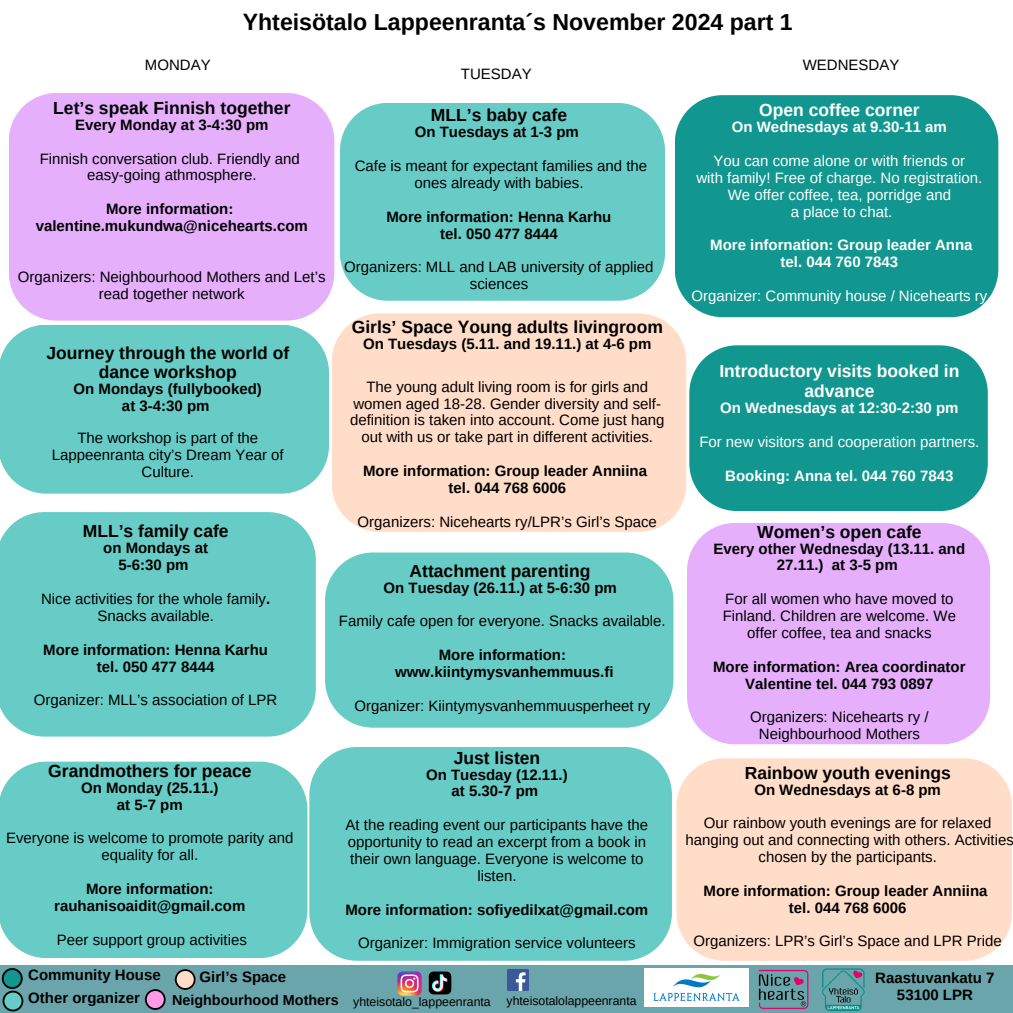
<style>
.page{position:relative;width:1013px;height:1013px;background:#fff}
.page>*{position:absolute;margin:0;border:0;box-sizing:border-box;transform-origin:0 0}
.t1{font:700 23.12px "Arimo";color:#000}
.t2{font:700 17.5px/19.8px "Arimo";color:#000;text-align:center}
.t3{font:700 17.5px/19.8px "Arimo";color:#fff;text-align:center}
.t4{font:15px/16.9px "Arimo";color:#000;text-align:center}
.t5{font:700 15px/16.9px "Arimo";color:#000;text-align:center}
.t6{font:15px/16.9px "Arimo";color:#fff;text-align:center}
.t7{font:700 15px/16.9px "Arimo";color:#fff;text-align:center}
.t8{font:700 14.38px "Arimo";color:#000}
.t9{font:12.25px "Arimo";color:#000}
.s1{font-weight:700}
</style>
<div class="page">
<div style="left:0;top:512px;width:315px;height:224px;background:#68ccc6"></div>
<div style="left:0;top:761px;width:307px;height:197px;background:#68ccc6"></div>
<div style="left:675px;top:95px;width:323px;height:222px;background:#11978f"></div>
<div style="left:0;top:965px;width:1012px;height:47px;background:#6ba5ac"></div>
<svg style="left:2px;top:968px;width:21px;height:43px"></svg>
<svg style="left:175px;top:969px;width:20px;height:20px"></svg>
<svg style="left:145px;top:989px;width:20px;height:20px"></svg>
<img style="left:644px;top:968px;width:104px;height:38px">
<img style="left:822px;top:968px;width:43px;height:43px">
<img style="left:758px;top:969px;width:51px;height:40px">
<img style="left:397px;top:971px;width:11px;height:24px">
<img style="left:408px;top:971px;width:44px;height:25px">
<img style="left:507px;top:969px;width:21px;height:21px">
<div style="left:676px;top:758px;width:335px;height:202px;background:#ffddc8"></div>
<div style="left:687px;top:523px;width:303px;height:221px;background:#e6affc"></div>
<div style="left:689px;top:345px;width:298px;height:166px;background:#11978f"></div>
<div style="left:340px;top:103px;width:325px;height:198px;background:#68ccc6"></div>
<div style="left:309px;top:747px;width:363px;height:213px;background:#68ccc6"></div>
<div style="left:325px;top:552px;width:348px;height:175px;background:#68ccc6"></div>
<div style="left:0;top:325px;width:329px;height:168px;background:#68ccc6"></div>
<div style="left:332px;top:313px;width:354px;height:219px;background:#ffddc8"></div>
<div style="left:9px;top:93px;width:325px;height:227px;background:#e6affc"></div>
<h5 class="t1" style="left:243px;top:9px;width:551px">Yhteisötalo Lappeenranta´s November 2024 part 1</h5>
<h5 class="t4" style="left:145px;top:57px;width:67px">MONDAY</h5>
<h4 class="t4" style="left:802px;top:57px;width:98px">WEDNESDAY</h4>
<h2 class="t4" style="left:461px;top:66px;width:72px">TUESDAY</h2>
<p class="t2" style="left:53px;top:98px;width:239px">Let’s speak Finnish together</p>
<p class="t5" style="left:75px;top:116px;width:195px">Every Monday at 3-4:30 pm</p>
<p class="t4" style="left:40px;top:150px;width:261px">Finnish conversation club. Friendly and easy-going athmosphere.</p>
<p class="t5" style="left:36px;top:200px;width:273px">More information: valentine.mukundwa@nicehearts.com</p>
<h4 class="t4" style="left:18px;top:268px;width:309px">Organizers: Neighbourhood Mothers and Let’s read together network</h4>
<h4 class="t2" style="left:46px;top:343px;width:244px">Journey through the world of dance workshop</h4>
<h4 class="t5" style="left:74px;top:380px;width:190px">On Mondays (fullybooked) at 3-4:30 pm</h4>
<p class="t4" style="left:52px;top:429px;width:233px">The workshop is part of the<br>Lappeenranta city’s Dream Year of<br>Culture.</p>
<h5 class="t2" style="left:83px;top:521px;width:147px">MLL’s family cafe</h5>
<h5 class="t5" style="left:103px;top:539px;width:106px">on Mondays at<br>5-6:30 pm</h5>
<h4 class="t4" style="left:41px;top:590px;width:231px">Nice activities for the whole family<span class="s1">.<br></span>Snacks available.</h4>
<h5 class="t5" style="left:43px;top:641px;width:226px">More information: Henna Karhu tel. 050 477 8444</h5>
<h4 class="t4" style="left:34px;top:691px;width:245px">Organizer: MLL’s association of LPR</h4>
<h4 class="t2" style="left:431px;top:105px;width:138px">MLL’s baby cafe</h4>
<h4 class="t5" style="left:415px;top:124px;width:166px">On Tuesdays at 1-3 pm</h4>
<h5 class="t4" style="left:355px;top:157px;width:294px">Cafe is meant for expectant families and the ones already with babies.</h5>
<h2 class="t5" style="left:386px;top:208px;width:226px">More information: Henna Karhu tel. 050 477 8444</h2>
<h5 class="t4" style="left:344px;top:259px;width:311px">Organizers: MLL and LAB university of applied sciences</h5>
<p class="t2" style="left:352px;top:316px;width:312px">Girls’ Space Young adults livingroom</p>
<p class="t5" style="left:363px;top:335px;width:290px">On Tuesdays (5.11. and 19.11.) at 4-6 pm</p>
<p class="t4" style="left:350px;top:378px;width:316px">The young adult living room is for girls and women aged 18-28. Gender diversity and self&shy;definition is taken into account. Come just hang out with us or take part in different activities.</p>
<h4 class="t5" style="left:363px;top:462px;width:285px">More information: Group leader Anniina tel. 044 768 6006</h4>
<p class="t4" style="left:357px;top:513px;width:301px">Organizers: Nicehearts ry/LPR’s Girl’s Space</p>
<h4 class="t2" style="left:409px;top:561px;width:182px">Attachment parenting</h4>
<h4 class="t5" style="left:383px;top:579px;width:235px">On Tuesday (26.11.) at 5-6:30 pm</h4>
<h5 class="t4" style="left:339px;top:612px;width:328px">Family cafe open for everyone. Snacks available.</h5>
<h4 class="t5" style="left:395px;top:646px;width:220px">More information: www.kiintymysvanhemmuus.fi</h4>
<h4 class="t4" style="left:354px;top:697px;width:297px">Organizer: Kiintymysvanhemmuusperheet ry</h4>
<h5 class="t2" style="left:454px;top:747px;width:88px">Just listen</h5>
<h5 class="t5" style="left:426px;top:765px;width:143px">On Tuesday (12.11.) at 5.30-7 pm</h5>
<h4 class="t4" style="left:345px;top:816px;width:304px">At the reading event our participants have the opportunity to read an excerpt from a book in their own language. Everyone is welcome to listen.</h4>
<h5 class="t5" style="left:345px;top:900px;width:304px">More information: sofiyedilxat@gmail.com</h5>
<p class="t4" style="left:358px;top:934px;width:279px">Organizer: Immigration service volunteers</p>
<h4 class="t2" style="left:48px;top:761px;width:205px">Grandmothers for peace</h4>
<h4 class="t5" style="left:81px;top:779px;width:139px">On Monday (25.11.) at 5-7 pm</h4>
<h5 class="t4" style="left:6px;top:829px;width:289px">Everyone is welcome to promote parity and equality for all.</h5>
<h2 class="t5" style="left:54px;top:880px;width:193px">More information: rauhanisoaidit@gmail.com</h2>
<h5 class="t4" style="left:57px;top:931px;width:191px">Peer support group activities</h5>
<h2 class="t5" style="left:28px;top:966px;width:134px">Community House</h2>
<h5 class="t5" style="left:28px;top:989px;width:113px">Other organizer</h5>
<h4 class="t5" style="left:199px;top:968px;width:88px">Girl’s Space</h4>
<h2 class="t8" style="left:172px;top:992px;width:168px">Neighbourhood Mothers</h2>
<h5 class="t9" style="left:353px;top:994px;width:139px">yhteisotalo_lappeenranta</h5>
<h4 class="t9" style="left:506px;top:994px;width:131px">yhteisotalolappeenranta</h4>
<h1 class="t3" style="left:759px;top:100px;width:162px">Open coffee corner</h1>
<h1 class="t7" style="left:732px;top:119px;width:216px">On Wednesdays at 9.30-11 am</h1>
<h3 class="t6" style="left:696px;top:152px;width:287px">You can come alone or with friends or<br>with family! Free of charge. No registration.<br>We offer coffee, tea, porridge and<br>a place to chat.</h3>
<h3 class="t7" style="left:710px;top:237px;width:264px">More infornation: Group leader Anna tel. 044 760 7843</h3>
<h3 class="t6" style="left:691px;top:287px;width:297px">Organizer: Community house / Nicehearts ry</h3>
<h5 class="t3" style="left:719px;top:361px;width:242px">Introductory visits booked in advance</h5>
<h5 class="t7" style="left:720px;top:399px;width:240px">On Wednesdays at 12:30-2:30 pm</h5>
<h4 class="t6" style="left:699px;top:433px;width:281px">For new visitors and cooperation partners.</h4>
<h5 class="t7" style="left:725px;top:467px;width:230px">Booking: Anna tel. 044 760 7843</h5>
<h5 class="t2" style="left:757px;top:521px;width:166px">Women’s open cafe</h5>
<h5 class="t5" style="left:713px;top:540px;width:253px">Every other Wednesday (13.11. and<br>27.11.) at 3-5 pm</h5>
<h4 class="t4" style="left:722px;top:590px;width:235px">For all women who have moved to<br>Finland. Children are welcome. We offer coffee, tea and snacks</h4>
<h5 class="t5" style="left:713px;top:658px;width:254px">More information: Area coordinator<br>Valentine tel. 044 793 0897</h5>
<h4 class="t4" style="left:750px;top:708px;width:180px">Organizers: Nicehearts ry /<br>Neighbourhood Mothers</h4>
<h5 class="t2" style="left:744px;top:762px;width:208px">Rainbow youth evenings</h5>
<h5 class="t5" style="left:754px;top:780px;width:188px">On Wednesdays at 6-8 pm</h5>
<h4 class="t4" style="left:685px;top:814px;width:330px">Our rainbow youth evenings are for relaxed hanging out and connecting with others. Activities chosen by the participants.</h4>
<h5 class="t5" style="left:703px;top:882px;width:285px">More information: Group leader Anniina tel. 044 768 6006</h5>
<h4 class="t4" style="left:693px;top:932px;width:310px">Organizers: LPR’s Girl’s Space and LPR Pride</h4>
<h2 class="t5" style="left:875px;top:969px;width:121px">Raastuvankatu 7<br>53100 LPR</h2>
</div>
